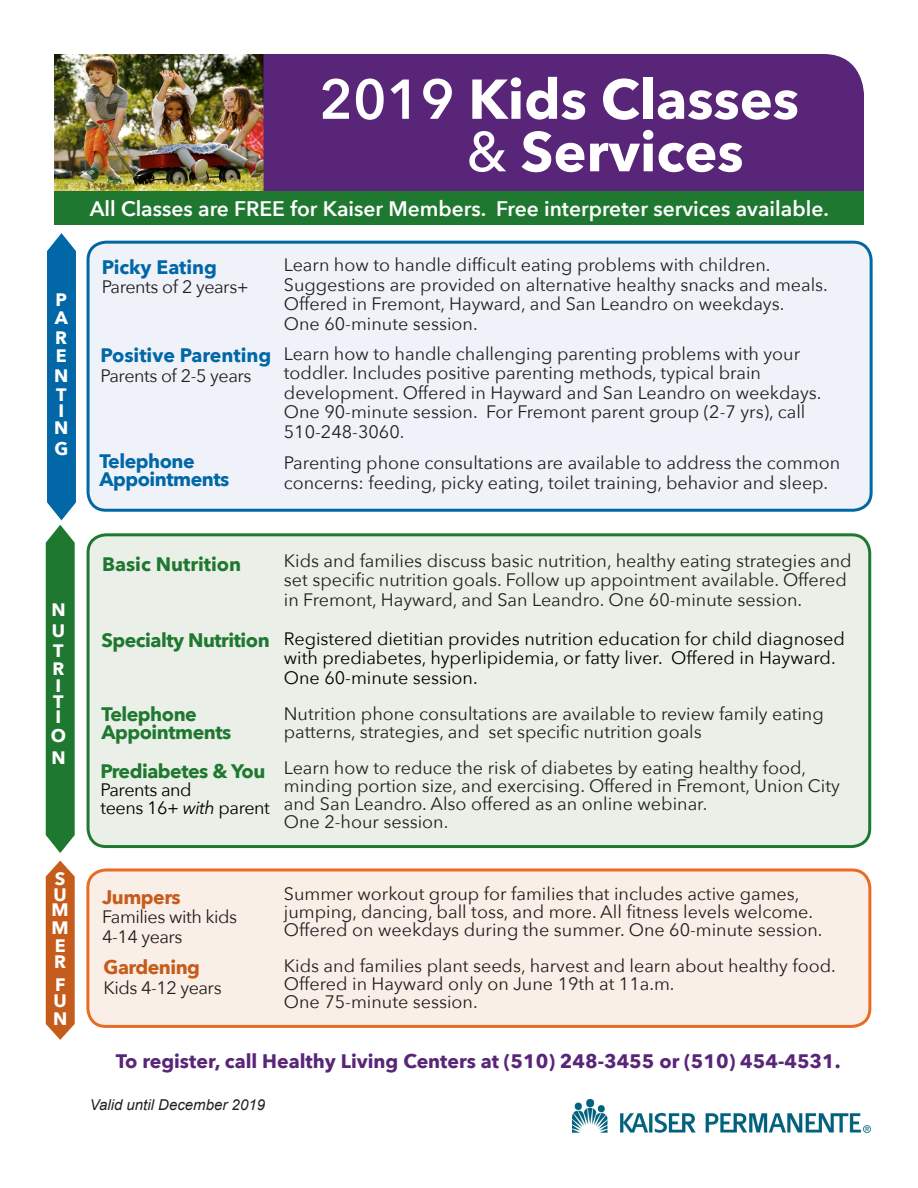
<style>
.page{position:relative;width:918px;height:1188px;background:#fff}
.page>*{position:absolute;margin:0;border:0;box-sizing:border-box;transform-origin:0 0}
.t1{font:700 55.5px "Avenir Next LT Pro";color:#fff}
.t2{font:600 21px "Avenir Next LT Pro";color:#fff}
.t3{font:700 19.5px "Avenir Next LT Pro";color:#592578}
.t4{font:700 19.5px "Avenir Next LT Pro";letter-spacing:-.025em;color:#1f7830}
.t5{font:700 19.5px "Avenir Next LT Pro";color:#0167a6}
.t6{font:700 19.5px "Avenir Next LT Pro";letter-spacing:-.025em;color:#0167a6}
.t7{font:700 19.5px "Avenir Next LT Pro";letter-spacing:-.025em;color:#c65c1c}
.t8{font:700 19.5px "Avenir Next LT Pro";color:#1f7830}
.t9{font:18px/19.5px "Avenir Next LT Pro";color:#231f20}
.t10{font:18px/19.5px "Avenir Next LT Pro";color:#000}
.t11{font:18px "Avenir Next LT Pro";letter-spacing:-.025em;color:#231f20}
.t12{font:18px "Avenir Next LT Pro";letter-spacing:-.025em;color:#000}
.t13{font:700 18px/19.2px "Avenir Next LT Pro";color:#fff}
.t14{font:italic 15px "Arial";color:#231f20}
.s1{font-weight:600}
.s2{font-weight:500}
.s3{font-style:italic}
</style>
<div class="page">
<div style="left:88px;top:870px;width:782px;height:156px;background:#faefe7;border-radius:18px"></div>
<div style="left:86px;top:868px;width:785px;height:160px;border:3px solid #e96c24;border-radius:18px"></div>
<div style="left:88px;top:535px;width:782px;height:312px;background:#eaf0e8;border-radius:18px"></div>
<div style="left:87px;top:533px;width:784px;height:315px;border:3px solid #1f7830;border-radius:18px"></div>
<div style="left:88px;top:242px;width:783px;height:268px;background:#eff3f9;border-radius:18px"></div>
<div style="left:87px;top:241px;width:786px;height:271px;border:3px solid #0167a6;border-radius:18px"></div>
<img style="left:54px;top:54px;width:210px;height:137px">
<div style="left:264px;top:54px;width:600px;height:137px;background:#592578"></div>
<div style="left:54px;top:191px;width:810px;height:34px;background:#1f7830"></div>
<img style="left:572px;top:1099px;width:298px;height:34px">
<svg style="left:46px;top:233px;width:30px;height:620px;background:#297f75"></svg>
<svg style="left:46px;top:861px;width:29px;height:179px;background:#cb6b31"></svg>
<p class="t13" style="left:54px;top:290px;width:16px;text-align:justify">P A R E N T</p>
<p class="t13" style="left:54px;top:402px;width:16px;line-height:17.1px">I<br>N</p>
<p class="t13" style="left:54px;top:439px;width:15px">G</p>
<p class="t1" style="left:319px;top:65px;width:482px"><span class="s1">2019</span> Kids Classes</p>
<p class="t1" style="left:467px;top:118px;width:278px"><span class="s2">&amp;</span> Services</p>
<p class="t2" style="left:90px;top:196px;width:741px">All Classes are FREE for Kaiser Members. Free interpreter services available.</p>
<p class="t9" style="left:284px;top:255px;width:546px">Learn how to handle difficult eating problems with children.<br>Suggestions are provided on alternative healthy snacks and meals.<br>Offered in Fremont, Hayward, and San Leandro on weekdays.<br>One 60-minute session.</p>
<p class="t9" style="left:284px;top:344px;width:518px">Learn how to handle challenging parenting problems with your</p>
<p class="t9" style="left:284px;top:363px;width:539px">toddler. Includes positive parenting methods, typical brain development. Offered in Hayward and San Leandro on weekdays.<br>One 90-minute session. For Fremont parent group (2-7 yrs), call 510-248-3060.</p>
<p class="t9" style="left:284px;top:453px;width:558px">Parenting phone consultations are available to address the common concerns: feeding, picky eating, toilet training, behavior and sleep.</p>
<p class="t5" style="left:102px;top:255px;width:117px">Picky Eating</p>
<p class="t11" style="left:102px;top:276px;width:149px">Parents of 2 years+</p>
<p class="t5" style="left:101px;top:343px;width:172px">Positive Parenting</p>
<p class="t11" style="left:101px;top:365px;width:152px">Parents of 2-5 years</p>
<p class="t6" style="left:99px;top:449px;width:97px">Telephone</p>
<p class="t6" style="left:99px;top:467px;width:131px">Appointments</p>
<p class="t13" style="left:51px;top:599px;width:16px;line-height:21.5px">N<br>U</p>
<p class="t13" style="left:53px;top:641px;width:13px">T<br>R</p>
<p class="t13" style="left:53px;top:678px;width:12px;line-height:15.8px">I<br>T<br>I</p>
<p class="t13" style="left:51px;top:724px;width:17px;line-height:22.4px">O<br>N</p>
<p class="t13" style="left:52px;top:871px;width:19px;line-height:15.8px">S<br>U<br>M</p>
<p class="t13" style="left:52px;top:918px;width:19px;line-height:18.3px">M<br>E</p>
<p class="t13" style="left:54px;top:949px;width:13px;line-height:23.9px">R<br>F</p>
<p class="t13" style="left:53px;top:992px;width:16px;line-height:18px">U<br>N</p>
<p class="t8" style="left:102px;top:552px;width:141px">Basic Nutrition</p>
<p class="t4" style="left:101px;top:628px;width:170px">Specialty Nutrition</p>
<p class="t4" style="left:101px;top:703px;width:97px">Telephone</p>
<p class="t4" style="left:101px;top:721px;width:131px">Appointments</p>
<p class="t4" style="left:101px;top:759px;width:166px">Prediabetes &amp; You</p>
<p class="t12" style="left:101px;top:779px;width:93px">Parents and</p>
<p class="t12" style="left:101px;top:797px;width:171px">teens 16+ <span class="s3">with</span> parent</p>
<p class="t9" style="left:284px;top:551px;width:569px">Kids and families discuss basic nutrition, healthy eating strategies and set specific nutrition goals. Follow up appointment available. Offered in Fremont, Hayward, and San Leandro. One 60-minute session.</p>
<p class="t10" style="left:284px;top:629px;width:563px">Registered dietitian provides nutrition education for child diagnosed with prediabetes, hyperlipidemia, or fatty liver. Offered in Hayward.<br>One 60-minute session.</p>
<p class="t9" style="left:284px;top:704px;width:541px;line-height:18px">Nutrition phone consultations are available to review family eating patterns, strategies, and set specific nutrition goals</p>
<p class="t9" style="left:284px;top:758px;width:558px;line-height:18px">Learn how to reduce the risk of diabetes by eating healthy food, minding portion size, and exercising. Offered in Fremont, Union City and San Leandro. Also offered as an online webinar.</p>
<p class="t9" style="left:284px;top:812px;width:166px">One 2-hour session.</p>
<p class="t7" style="left:102px;top:885px;width:80px">Jumpers</p>
<p class="t11" style="left:102px;top:906px;width:137px">Families with kids</p>
<p class="t9" style="left:102px;top:927px;width:82px">4-14 years</p>
<p class="t7" style="left:104px;top:955px;width:98px">Gardening</p>
<p class="t11" style="left:104px;top:977px;width:120px">Kids 4-12 years</p>
<p class="t9" style="left:284px;top:884px;width:540px;line-height:18px">Summer workout group for families that includes active games, jumping, dancing, ball toss, and more. All fitness levels welcome.<br>Offered on weekdays during the summer. One 60-minute session.</p>
<p class="t9" style="left:284px;top:956px;width:554px;line-height:18px">Kids and families plant seeds, harvest and learn about healthy food.<br>Offered in Hayward only on June 19th at 11a.m.</p>
<p class="t9" style="left:284px;top:992px;width:195px">One 75-minute session.</p>
<p class="t3" style="left:116px;top:1050px;width:726px">To register, call Healthy Living Centers at (510) 248-3455 or (510) 454-4531.</p>
<p class="t14" style="left:90px;top:1095px;width:177px">Valid until December 2019</p>
</div>
